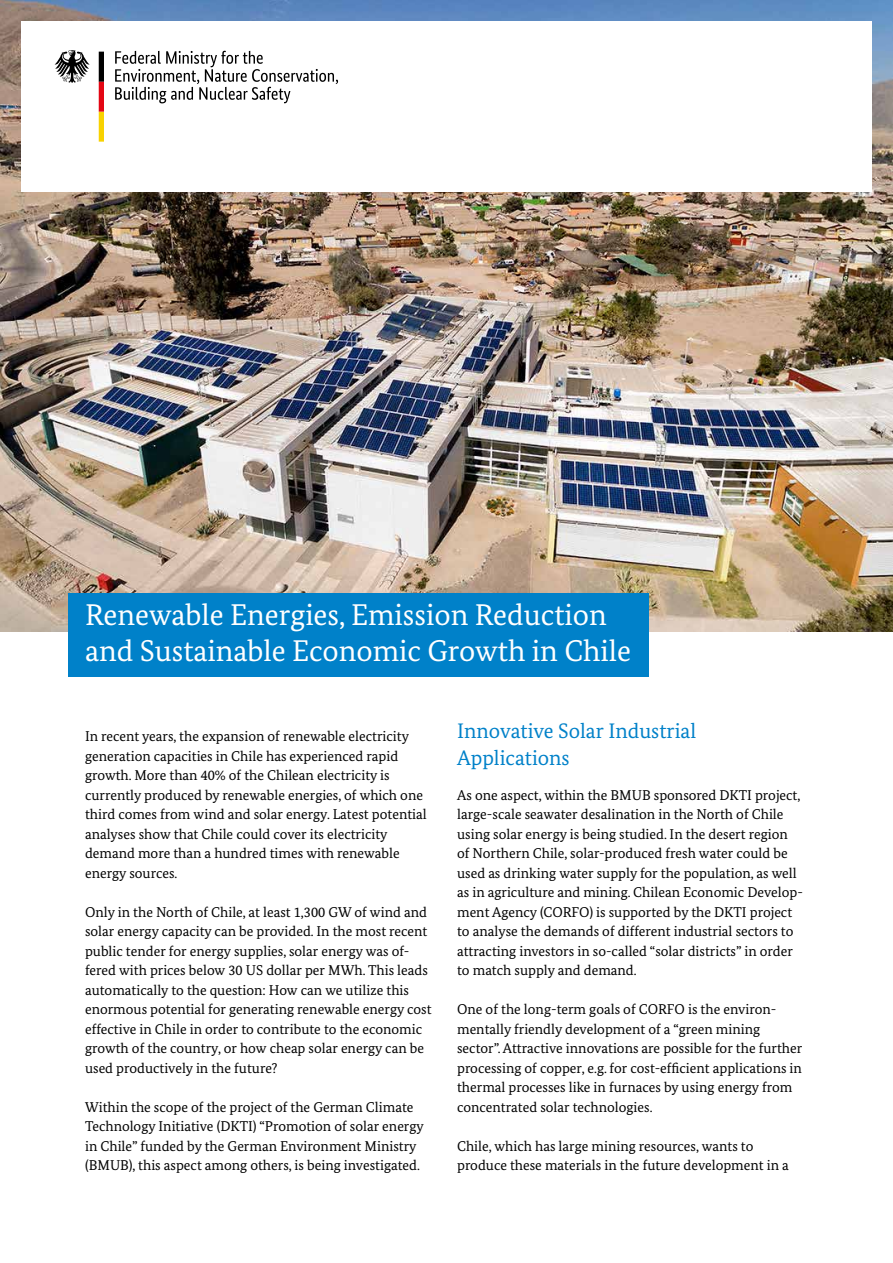
<style>
.page{position:relative;width:893px;height:1263px;background:#fff}
.page>*{position:absolute;margin:0;border:0;box-sizing:border-box;transform-origin:0 0}
.t1{font:30px/36px "Bundes Serif";color:#fff}
.t2{font:21px/27px "Bundes Serif";color:#0081c9}
.t3{font:14.25px/19.5px "Bundes Serif";color:#000}
</style>
<div class="page">
<img style="left:0;top:0;width:893px;height:631px">
<div style="left:68px;top:593px;width:580px;height:84px;background:#0081c9"></div>
<div style="left:21px;top:21px;width:851px;height:170px;background:#fff"></div>
<svg style="left:115px;top:51px;width:223px;height:52px"></svg>
<svg style="left:55px;top:50px;width:35px;height:33px"></svg>
<svg style="left:99px;top:52px;width:5px;height:90px"></svg>
<h1 class="t1" style="left:85px;top:596px;width:548px">Renewable Energies, Emission Reduction and Sustainable Economic Growth in Chile</h1>
<p class="t3" style="left:85px;top:726px;width:343px">In recent years, the expansion of renewable electricity generation capacities in Chile has experienced rapid growth. More than 40% of the Chilean electricity is currently produced by renewable energies, of which one third comes from wind and solar energy. Latest potential analyses show that Chile could cover its electricity demand more than a hundred times with renewable energy sources.</p>
<p class="t3" style="left:85px;top:902px;width:348px">Only in the North of Chile, at least 1,300 GW of wind and solar energy capacity can be provided. In the most recent public tender for energy supplies, solar energy was of&shy;fered with prices below 30 US dollar per MWh. This leads automatically to the question: How can we utilize this enormous potential for generating renewable energy cost effective in Chile in order to contribute to the economic growth of the country, or how cheap solar energy can be used productively in the future?</p>
<p class="t3" style="left:85px;top:1097px;width:340px">Within the scope of the project of the German Climate Technology Initiative (DKTI) “Promotion of solar energy in Chile” funded by the German Environment Ministry (BMUB), this aspect among others, is being investigated.</p>
<h2 class="t2" style="left:457px;top:717px;width:241px">Innovative Solar Industrial<br>Applications</h2>
<p class="t3" style="left:457px;top:785px;width:347px">As one aspect, within the BMUB sponsored DKTI project, large-scale seawater desalination in the North of Chile using solar energy is being studied. In the desert region of Northern Chile, solar-produced fresh water could be used as drinking water supply for the population, as well as in agriculture and mining. Chilean Economic Develop&shy;ment Agency (CORFO) is supported by the DKTI project to analyse the demands of different industrial sectors to attracting investors in so-called “solar districts” in order to match supply and demand.</p>
<p class="t3" style="left:457px;top:999px;width:347px">One of the long-term goals of CORFO is the environ&shy;mentally friendly development of a “green mining sector”. Attractive innovations are possible for the further processing of copper, e.g. for cost-efficient applications in thermal processes like in furnaces by using energy from concentrated solar technologies.</p>
<p class="t3" style="left:457px;top:1136px;width:333px">Chile, which has large mining resources, wants to produce these materials in the future development in a</p>
</div>
